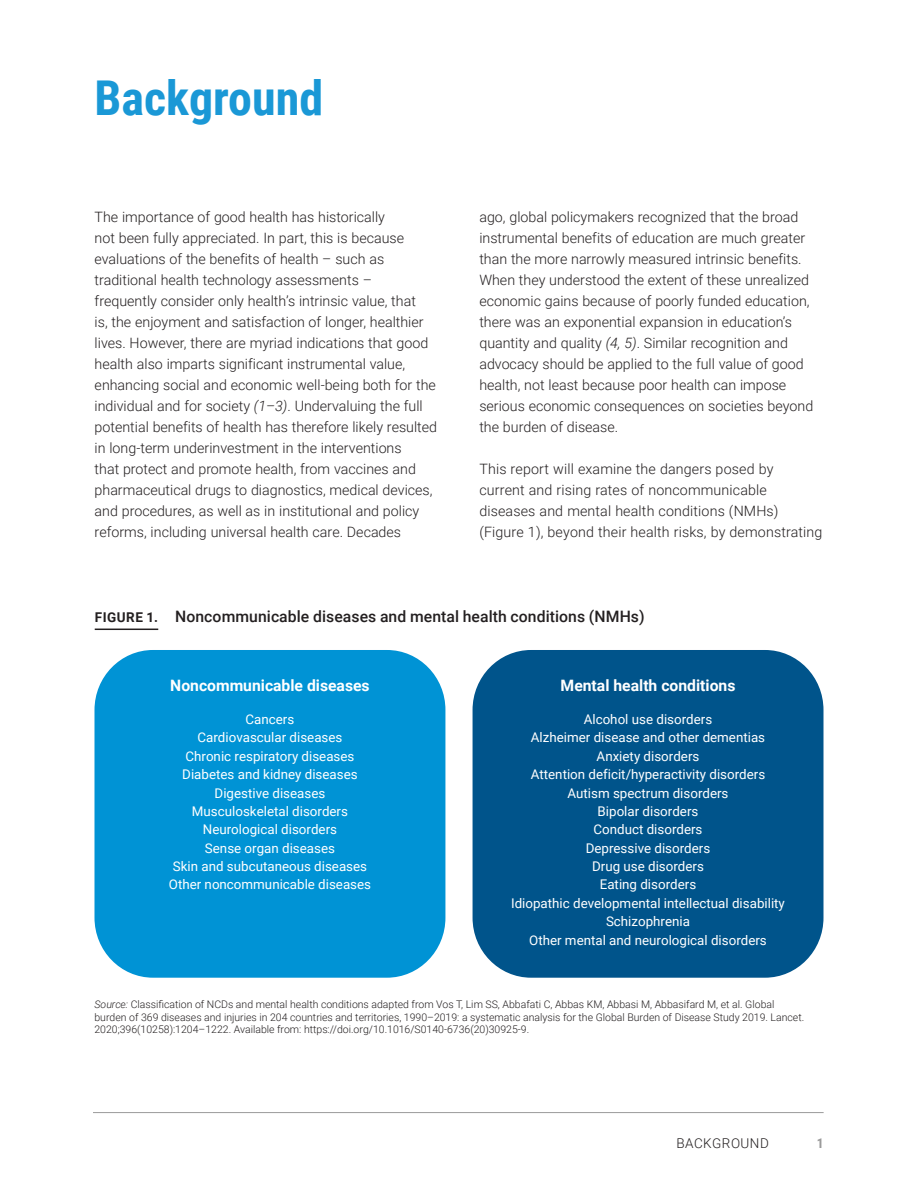
<style>
.page{position:relative;width:918px;height:1188px;background:#fff}
.page>*{position:absolute;margin:0;border:0;box-sizing:border-box;transform-origin:0 0}
.head_-_section{font:700 48px "Roboto Condensed";color:#1a98d6}
.head_-_figure{font:500 15.75px "Roboto";letter-spacing:.005em;color:#231f20}
.t1{font:700 15.75px "Roboto";color:#fff}
.body_text{font:300 14.25px/21px "Roboto";color:#231f20}
.t2{font:300 13.5px "Roboto";color:#231f20}
.t3{font:700 13.5px "Roboto Condensed";color:#9a9a9a}
.t4{font:13.35px/18.3px "Roboto";color:#fff;text-align:center}
.source{font:300 10.5px/12.6px "Roboto";color:#231f20}
.s1{font-style:italic}
.s2{font-weight:700;font-size:13.5px}
</style>
<div class="page">
<hr style="left:93px;top:1112px;width:731px;height:1px;background:#9a9a9a">
<hr style="left:95px;top:629px;width:63px;height:1px;background:#231f20">
<div style="left:94px;top:650px;width:351px;height:328px;background:#0093d5;border-radius:59px"></div>
<div style="left:473px;top:650px;width:350px;height:328px;background:#00548b;border-radius:59px"></div>
<p class="head_-_section" style="left:94px;top:64px;width:230px">Background</p>
<p class="body_text" style="left:95px;top:206px;width:344px">The importance of good health has historically<br>not been fully appreciated. In part, this is because evaluations of the benefits of health – such as traditional health technology assessments – frequently consider only health’s intrinsic value, that<br>is, the enjoyment and satisfaction of longer, healthier lives. However, there are myriad indications that good health also imparts significant instrumental value, enhancing social and economic well-being both for the individual and for society <span class="s1">(1–3)</span>. Undervaluing the full potential benefits of health has therefore likely resulted in long-term underinvestment in the interventions<br>that protect and promote health, from vaccines and pharmaceutical drugs to diagnostics, medical devices, and procedures, as well as in institutional and policy reforms, including universal health care. Decades</p>
<p class="body_text" style="left:479px;top:206px;width:335px">ago, global policymakers recognized that the broad instrumental benefits of education are much greater than the more narrowly measured intrinsic benefits.<br>When they understood the extent of these unrealized economic gains because of poorly funded education, there was an exponential expansion in education’s quantity and quality <span class="s1">(4, 5)</span>. Similar recognition and advocacy should be applied to the full value of good health, not least because poor health can impose serious economic consequences on societies beyond the burden of disease.</p>
<p class="body_text" style="left:479px;top:458px;width:345px">This report will examine the dangers posed by<br>current and rising rates of noncommunicable diseases and mental health conditions (NMHs) (Figure 1), beyond their health risks, by demonstrating</p>
<p class="head_-_figure" style="left:95px;top:605px;width:551px"><span class="s2">FIGURE 1.</span> Noncommunicable diseases and mental health conditions (NMHs)</p>
<p class="t1" style="left:170px;top:674px;width:201px">Noncommunicable diseases</p>
<p class="t4" style="left:169px;top:710px;width:204px">Cancers<br>Cardiovascular diseases<br>Chronic respiratory diseases<br>Diabetes and kidney diseases<br>Digestive diseases<br>Musculoskeletal disorders<br>Neurological disorders<br>Sense organ diseases<br>Skin and subcutaneous diseases<br>Other noncommunicable diseases</p>
<p class="t1" style="left:561px;top:674px;width:176px">Mental health conditions</p>
<p class="t4" style="left:511px;top:710px;width:275px">Alcohol use disorders<br>Alzheimer disease and other dementias<br>Anxiety disorders<br>Attention deficit/hyperactivity disorders<br>Autism spectrum disorders<br>Bipolar disorders<br>Conduct disorders<br>Depressive disorders<br>Drug use disorders<br>Eating disorders<br>Idiopathic developmental intellectual disability<br>Schizophrenia<br>Other mental and neurological disorders</p>
<p class="source" style="left:94px;top:998px;width:711px"><span class="s1">Source:</span> Classification of NCDs and mental health conditions adapted from Vos T, Lim SS, Abbafati C, Abbas KM, Abbasi M, Abbasifard M, et al. Global burden of 369 diseases and injuries in 204 countries and territories, 1990–2019: a systematic analysis for the Global Burden of Disease Study 2019. Lancet.<br>2020;396(10258):1204–1222. Available from: https://doi.org/10.1016/S0140-6736(20)30925-9.</p>
<p class="t2" style="left:676px;top:1134px;width:47px">Bac kground</p>
<p class="t3" style="left:817px;top:1134px;width:8px">1</p>
</div>
